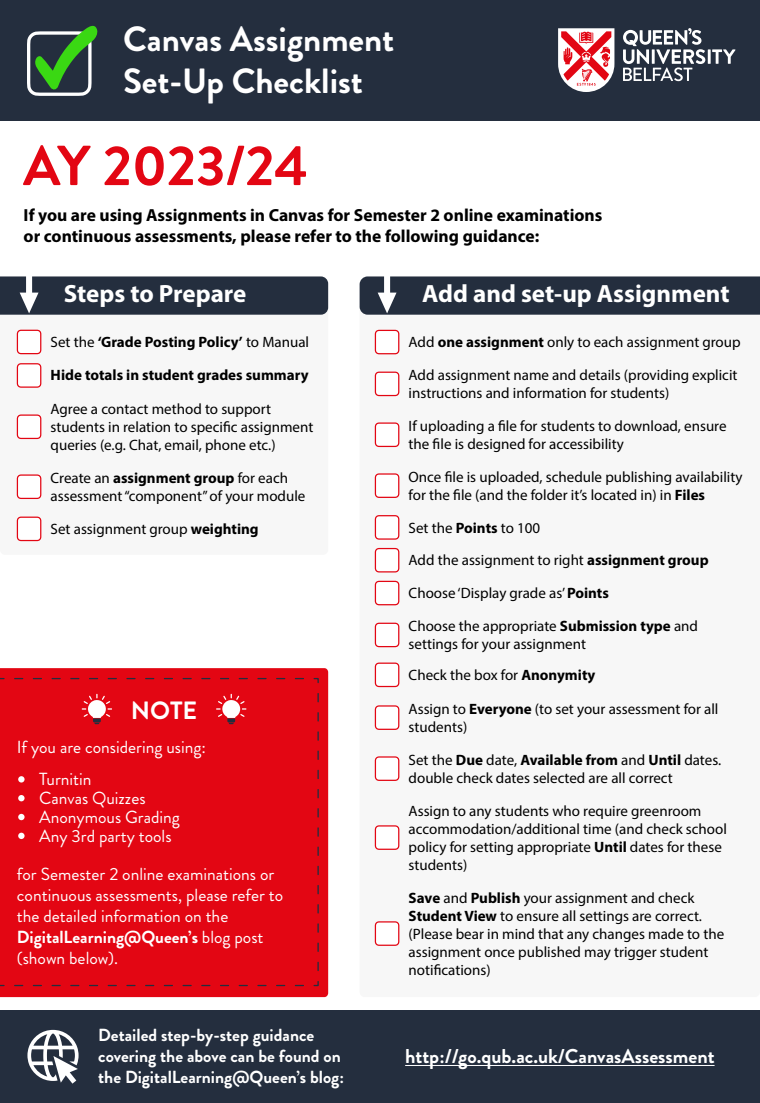
<style>
.page{position:relative;width:760px;height:1103px;background:#fff}
.page>*{position:absolute;margin:0;border:0;box-sizing:border-box;transform-origin:0 0}
.t1{font:700 56.25px "Brandon Grotesque";letter-spacing:-.005em;color:#e30613}
.t2{font:700 35px/42px "Brandon Grotesque";color:#fff}
.t3{font:700 25px "Myriad Pro";color:#fff}
.t4{font:700 25px "Brandon Grotesque";color:#fff}
.t5{font:700 20px "Brandon Grotesque";color:#fff}
.t6{font:17.5px/21px "Brandon Grotesque";color:#fff}
.t7{font:700 17.5px/21px "Myriad Pro";color:#000}
.t8{font:700 17.5px/21px "Brandon Grotesque";color:#fff}
.t9{font:15px/18px "Myriad Pro";color:#000}
.t10{font:700 15px "Myriad Pro";color:#000}
.s1{font-weight:400}
.s2{font-weight:700}
</style>
<div class="page">
<div style="left:0;top:0;width:759px;height:120px;background:#242e3e"></div>
<div style="left:0;top:1010px;width:759px;height:93px;background:#242e3e"></div>
<div style="left:0;top:668px;width:328px;height:329px;background:#e30613"></div>
<hr style="left:707px;top:49px;width:3px;height:15px;background:#fff">
<svg style="left:712px;top:49px;width:23px;height:15px"></svg>
<svg style="left:623px;top:28px;width:82px;height:53px"></svg>
<svg style="left:558px;top:28px;width:56px;height:64px;background:#df949a"></svg>
<svg style="left:27px;top:26px;width:71px;height:70px"></svg>
<svg style="left:15px;top:677px;width:304px;height:7px;background:#d10916"></svg>
<svg style="left:313px;top:693px;width:6px;height:293px;background:#ce0a17"></svg>
<svg style="left:0;top:984px;width:303px;height:2px"></svg>
<svg style="left:27px;top:1030px;width:52px;height:53px"></svg>
<svg style="left:0;top:276px;width:328px;height:39px;background:#2d3746"></svg>
<svg style="left:359px;top:276px;width:400px;height:39px;background:#2d3646"></svg>
<svg style="left:16px;top:516px;width:26px;height:26px"></svg>
<svg style="left:16px;top:474px;width:26px;height:25px"></svg>
<svg style="left:16px;top:414px;width:26px;height:26px"></svg>
<svg style="left:16px;top:363px;width:26px;height:25px"></svg>
<svg style="left:16px;top:329px;width:26px;height:26px"></svg>
<svg style="left:374px;top:921px;width:26px;height:25px"></svg>
<svg style="left:374px;top:825px;width:26px;height:25px"></svg>
<svg style="left:374px;top:756px;width:26px;height:25px"></svg>
<svg style="left:374px;top:705px;width:26px;height:25px"></svg>
<svg style="left:374px;top:622px;width:26px;height:26px"></svg>
<svg style="left:374px;top:580px;width:26px;height:26px"></svg>
<svg style="left:374px;top:547px;width:26px;height:26px"></svg>
<svg style="left:374px;top:662px;width:26px;height:26px"></svg>
<svg style="left:374px;top:515px;width:26px;height:25px"></svg>
<svg style="left:374px;top:473px;width:26px;height:25px"></svg>
<svg style="left:374px;top:422px;width:26px;height:26px"></svg>
<svg style="left:374px;top:371px;width:26px;height:26px"></svg>
<svg style="left:374px;top:329px;width:26px;height:26px"></svg>
<div style="left:18px;top:776px;width:7px;height:6px;background:#fff;border-radius:50%"></div>
<div style="left:18px;top:795px;width:7px;height:6px;background:#fff;border-radius:50%"></div>
<div style="left:18px;top:814px;width:7px;height:6px;background:#fff;border-radius:50%"></div>
<div style="left:18px;top:832px;width:7px;height:7px;background:#fff;border-radius:50%"></div>
<svg style="left:82px;top:694px;width:30px;height:30px"></svg>
<svg style="left:216px;top:694px;width:30px;height:30px"></svg>
<hr style="left:405px;top:1065px;width:309px;height:1px;background:#fff">
<h2 class="t2" style="left:123px;top:23px;width:273px">Canvas Assignment<br>Set-Up Checklist</h2>
<h1 class="t1" style="left:23px;top:145px;width:286px">AY 2023/24</h1>
<p class="t7" style="left:24px;top:206px;width:580px">If you are using Assignments in Canvas for Semester 2 online examinations or continuous assessments, please refer to the following guidance:</p>
<h3 class="t3" style="left:422px;top:284px;width:309px">Add and set-up Assignment</h3>
<h3 class="t3" style="left:64px;top:284px;width:184px">Steps to Prepare</h3>
<p class="t10" style="left:51px;top:336px;width:260px"><span class="s1">Set the</span> ‘Grade Posting Policy’ <span class="s1">to Manual</span></p>
<p class="t10" style="left:51px;top:369px;width:259px">Hide totals in student grades summary</p>
<p class="t9" style="left:51px;top:401px;width:264px">Agree a contact method to support students in relation to specific assignment queries (e.g. Chat, email, phone etc.)</p>
<p class="t9" style="left:51px;top:470px;width:256px">Create an <span class="s2">assignment group</span> for each assessment “component” of your module</p>
<p class="t9" style="left:51px;top:521px;width:209px">Set assignment group <span class="s2">weighting</span></p>
<h3 class="t4" style="left:131px;top:701px;width:68px">NOTE</h3>
<p class="t6" style="left:17px;top:739px;width:190px">If you are considering using:</p>
<p class="t6" style="left:39px;top:772px;width:142px;line-height:18.9px">Turnitin<br>Canvas Quizzes<br>Anonymous Grading<br>Any 3rd party tools</p>
<p class="t6" style="left:17px;top:866px;width:268px">for Semester 2 online examinations or continuous assessments, please refer to the detailed information on the<br><span class="s2">DigitalLearning@Queen’s</span> blog post (shown below).</p>
<p class="t8" style="left:98px;top:1027px;width:247px">Detailed step-by-step guidance covering the above can be found on the DigitalLearning@Queen’s blog:</p>
<p class="t9" style="left:408px;top:334px;width:333px">Add <span class="s2">one assignment</span> only to each assignment group</p>
<p class="t9" style="left:408px;top:367px;width:330px">Add assignment name and details (providing explicit instructions and information for students)</p>
<p class="t9" style="left:408px;top:418px;width:319px">If uploading a file for students to download, ensure the file is designed for accessibility</p>
<p class="t9" style="left:408px;top:469px;width:335px">Once file is uploaded, schedule publishing availability for the file (and the folder it’s located in) in <span class="s2">Files</span></p>
<p class="t9" style="left:408px;top:520px;width:133px">Set the <span class="s2">Points</span> to 100</p>
<p class="t9" style="left:408px;top:553px;width:301px">Add the assignment to right <span class="s2">assignment group</span></p>
<p class="t9" style="left:408px;top:585px;width:202px">Choose ‘Display grade as’ <span class="s2">Points</span></p>
<p class="t9" style="left:408px;top:618px;width:291px">Choose the appropriate <span class="s2">Submission type</span> and settings for your assignment</p>
<p class="t9" style="left:408px;top:667px;width:188px">Check the box for <span class="s2">Anonymity</span></p>
<p class="t9" style="left:408px;top:701px;width:311px">Assign to <span class="s2">Everyone</span> (to set your assessment for all students)</p>
<p class="t9" style="left:408px;top:752px;width:314px">Set the <span class="s2">Due</span> date, <span class="s2">Available from</span> and <span class="s2">Until</span> dates. double check dates selected are all correct</p>
<p class="t9" style="left:408px;top:803px;width:320px">Assign to any students who require greenroom accommodation/additional time (and check school policy for setting appropriate <span class="s2">Until</span> dates for these students)</p>
<p class="t9" style="left:408px;top:890px;width:317px"><span class="s2">Save</span> and <span class="s2">Publish</span> your assignment and check <span class="s2">Student View</span> to ensure all settings are correct. (Please bear in mind that any changes made to the assignment once published may trigger student notifications)</p>
<h3 class="t5" style="left:405px;top:1049px;width:311px">http://go.qub.ac.uk/CanvasAssessment</h3>
</div>
